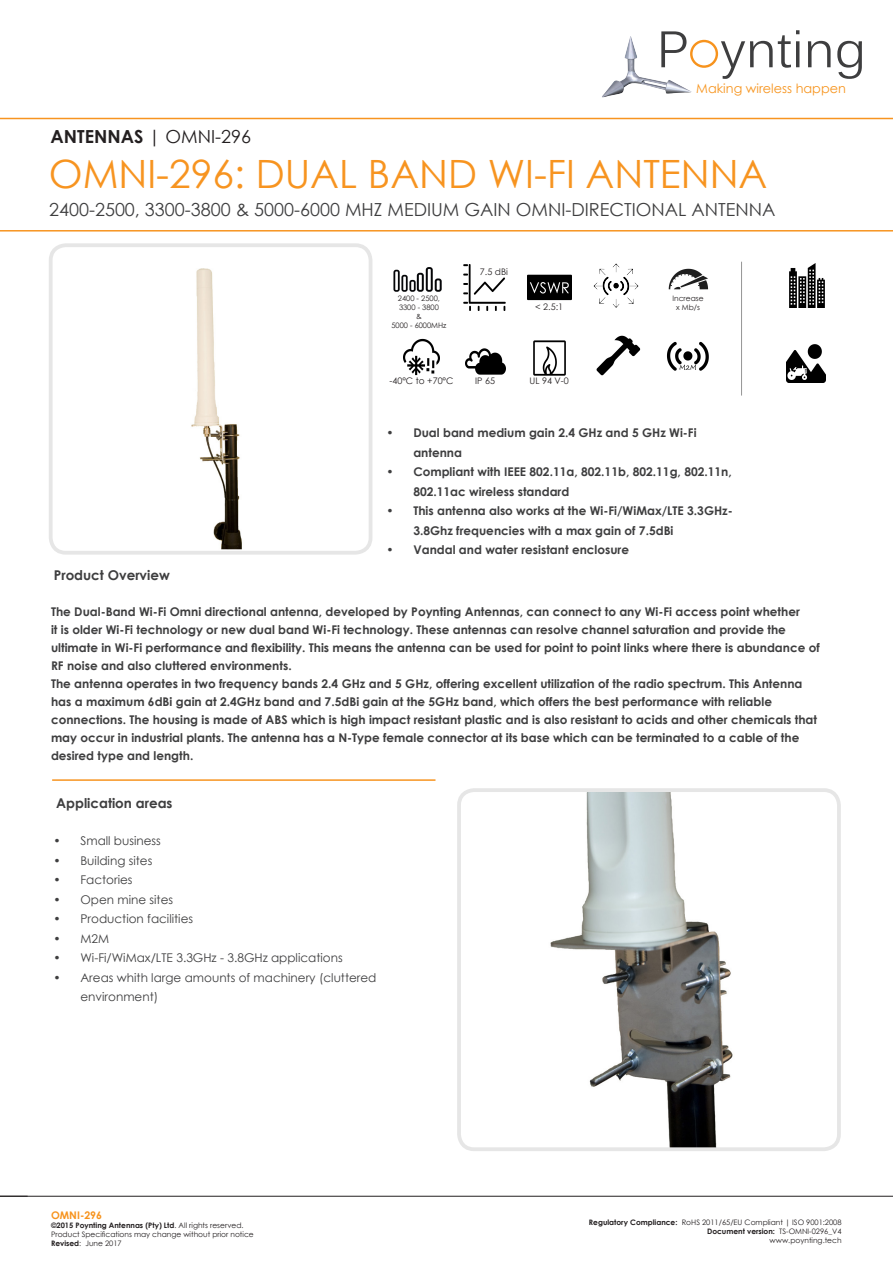
<style>
.page{position:relative;width:893px;height:1263px;background:#fff}
.page>*{position:absolute;margin:0;border:0;box-sizing:border-box;transform-origin:0 0}
.Product_Name{font:39px "Century Gothic";color:#f79420}
.Product_Gain_Range{font:18px "Century Gothic";color:#3e3e3f}
.Product-Code{font:18px "Century Gothic";color:#231f20}
.Features_Head{font:700 13.5px "Century Gothic";color:#3e3e3f}
.t1{font:12.9px "Century Gothic";color:#f7951f}
.Product_Overview_Bod{font:700 12px/19.5px "Century Gothic";color:#3e3e3f}
.t2{font:12px/19.5px "Century Gothic";color:#3e3e3f}
.t3{font:700 10.5px "Century Gothic";color:#f7931d}
.t4{font:9px "Century Gothic";color:#231f20}
.t5{font:7.5px/9px "Century Gothic";color:#231f20;text-align:right}
.s1{font-weight:700}
</style>
<div class="page">
<hr style="left:0;top:230px;width:893px;height:2px;background:#f79420">
<hr style="left:52px;top:779px;width:383px;height:2px;background:#f79420">
<hr style="left:0;top:118px;width:893px;height:1px;background:#f79420">
<hr style="left:0;top:1196px;width:893px;height:1px;background:#231f20">
<svg style="left:0;top:1196px;width:28px;height:1px"></svg>
<img style="left:602px;top:36px;width:90px;height:62px">
<div style="left:690px;top:40px;width:28px;height:28px;border:2px solid #f7931d;border-radius:50%"></div>
<svg style="left:661px;top:31px;width:25px;height:36px"></svg>
<svg style="left:721px;top:30px;width:78px;height:49px"></svg>
<hr style="left:796px;top:41px;width:3px;height:26px;background:#3e3e3f">
<svg style="left:808px;top:41px;width:23px;height:26px"></svg>
<svg style="left:837px;top:41px;width:25px;height:38px"></svg>
<img style="left:54px;top:249px;width:313px;height:300px">
<div style="left:49px;top:243px;width:323px;height:312px;border:4px solid #e6e6e6;border-radius:15px"></div>
<img style="left:462px;top:793px;width:271px;height:353px">
<div style="left:457px;top:788px;width:384px;height:363px;border:4px solid #e6e6e6;border-radius:15px"></div>
<img style="left:403px;top:338px;width:36px;height:38px">
<img style="left:463px;top:264px;width:43px;height:46px">
<img style="left:594px;top:263px;width:44px;height:45px">
<img style="left:667px;top:341px;width:42px;height:30px">
<img style="left:596px;top:335px;width:44px;height:41px">
<img style="left:465px;top:348px;width:41px;height:27px">
<img style="left:393px;top:267px;width:48px;height:25px">
<img style="left:528px;top:274px;width:43px;height:27px">
<img style="left:533px;top:341px;width:33px;height:34px">
<img style="left:789px;top:263px;width:36px;height:44px">
<img style="left:786px;top:344px;width:39px;height:38px">
<hr style="left:741px;top:262px;width:1px;height:134px;background:#969696">
<img style="left:668px;top:268px;width:41px;height:22px">
<p class="Product-Code" style="left:51px;top:124px;width:202px"><span class="s1">ANTENNAS</span> | OMNI-296</p>
<p class="t1" style="left:696px;top:79px;width:151px">Making wireless happen</p>
<p class="Product_Name" style="left:49px;top:146px;width:720px">OMNI-296: DUAL BAND WI-FI ANTENNA</p>
<p class="Product_Gain_Range" style="left:49px;top:197px;width:728px">2400-2500, 3300-3800 &amp; 5000-6000 MHZ MEDIUM GAIN OMNI-DIRECTIONAL ANTENNA</p>
<p class="t5" style="left:398px;top:294px;width:43px">2400 - 2500,</p>
<p class="t5" style="left:399px;top:303px;width:41px">3300 - 3800</p>
<p class="t5" style="left:416px;top:312px;width:7px">&amp;</p>
<p class="t5" style="left:391px;top:321px;width:57px">5000 - 6000MHz</p>
<p class="t4" style="left:389px;top:374px;width:66px">-40°C to +70°C</p>
<p class="t4" style="left:480px;top:266px;width:30px">7.5 dBi</p>
<p class="t4" style="left:535px;top:301px;width:29px">&lt; 2.5:1</p>
<p class="t4" style="left:475px;top:375px;width:21px">IP 65</p>
<p class="t4" style="left:530px;top:375px;width:41px">UL 94 V-0</p>
<p class="t5" style="left:672px;top:294px;width:33px">Increase</p>
<p class="t5" style="left:676px;top:303px;width:25px">x Mb/s</p>
<p class="Product_Overview_Bod" style="left:413px;top:423px;width:285px;text-indent:-27px">• Dual band medium gain 2.4 GHz and 5 GHz Wi-Fi antenna</p>
<p class="Product_Overview_Bod" style="left:413px;top:462px;width:320px;text-indent:-27px">• Compliant with IEEE 802.11a, 802.11b, 802.11g, 802.11n,<br>802.11ac wireless standard</p>
<p class="Product_Overview_Bod" style="left:413px;top:501px;width:321px;text-indent:-27px">• This antenna also works at the Wi-Fi/WiMax/LTE 3.3GHz-<br>3.8Ghz frequencies with a max gain of 7.5dBi</p>
<p class="Product_Overview_Bod" style="left:386px;top:540px;width:244px">• Vandal and water resistant enclosure</p>
<p class="Features_Head" style="left:54px;top:565px;width:118px">Product Overview</p>
<p class="Product_Overview_Bod" style="left:51px;top:601px;width:750px">The Dual-Band Wi-Fi Omni directional antenna, developed by Poynting Antennas, can connect to any Wi-Fi access point whether</p>
<p class="Product_Overview_Bod" style="left:51px;top:619px;width:736px">it is older Wi-Fi technology or new dual band Wi-Fi technology. These antennas can resolve channel saturation and provide the</p>
<p class="Product_Overview_Bod" style="left:51px;top:637px;width:770px">ultimate in Wi-Fi performance and flexibility. This means the antenna can be used for point to point links where there is abundance of</p>
<p class="Product_Overview_Bod" style="left:51px;top:655px;width:242px">RF noise and also cluttered environments.</p>
<p class="Product_Overview_Bod" style="left:51px;top:673px;width:753px">The antenna operates in two frequency bands 2.4 GHz and 5 GHz, offering excellent utilization of the radio spectrum. This Antenna</p>
<p class="Product_Overview_Bod" style="left:51px;top:691px;width:722px">has a maximum 6dBi gain at 2.4GHz band and 7.5dBi gain at the 5GHz band, which offers the best performance with reliable</p>
<p class="Product_Overview_Bod" style="left:51px;top:709px;width:768px">connections. The housing is made of ABS which is high impact resistant plastic and is also resistant to acids and other chemicals that</p>
<p class="Product_Overview_Bod" style="left:51px;top:727px;width:750px">may occur in industrial plants. The antenna has a N-Type female connector at its base which can be terminated to a cable of the</p>
<p class="Product_Overview_Bod" style="left:51px;top:745px;width:144px">desired type and length.</p>
<p class="Features_Head" style="left:56px;top:793px;width:118px">Application areas</p>
<p class="t2" style="left:53px;top:831px;width:109px">• Small business</p>
<p class="t2" style="left:53px;top:851px;width:100px">• Building sites</p>
<p class="t2" style="left:53px;top:870px;width:81px">• Factories</p>
<p class="t2" style="left:53px;top:890px;width:121px">• Open mine sites</p>
<p class="t2" style="left:53px;top:909px;width:141px">• Production facilities</p>
<p class="t2" style="left:53px;top:929px;width:57px">• M2M</p>
<p class="t2" style="left:53px;top:948px;width:291px">• Wi-Fi/WiMax/LTE 3.3GHz - 3.8GHz applications</p>
<p class="t2" style="left:80px;top:968px;width:298px;text-indent:-27px">• Areas whith large amounts of machinery (cluttered environment)</p>
<p class="t3" style="left:51px;top:1208px;width:53px">OMNI-296</p>
<p class="t5" style="left:51px;top:1221px;width:204px;text-align:left"><span class="s1">©2015 Poynting Antennas (Pty) Ltd</span>. All rights reserved.<br>Product Specifications may change without prior notice<br><span class="s1">Revised</span>: June 2017</p>
<p class="t5" style="left:589px;top:1217px;width:254px"><span class="s1">Regulatory Compliance:</span> RoHS 2011/65/EU Compliant | ISO 9001:2008<br><span class="s1">Document version:</span> TS-OMNI-0296_V4<br>www.poynting.tech</p>
</div>
